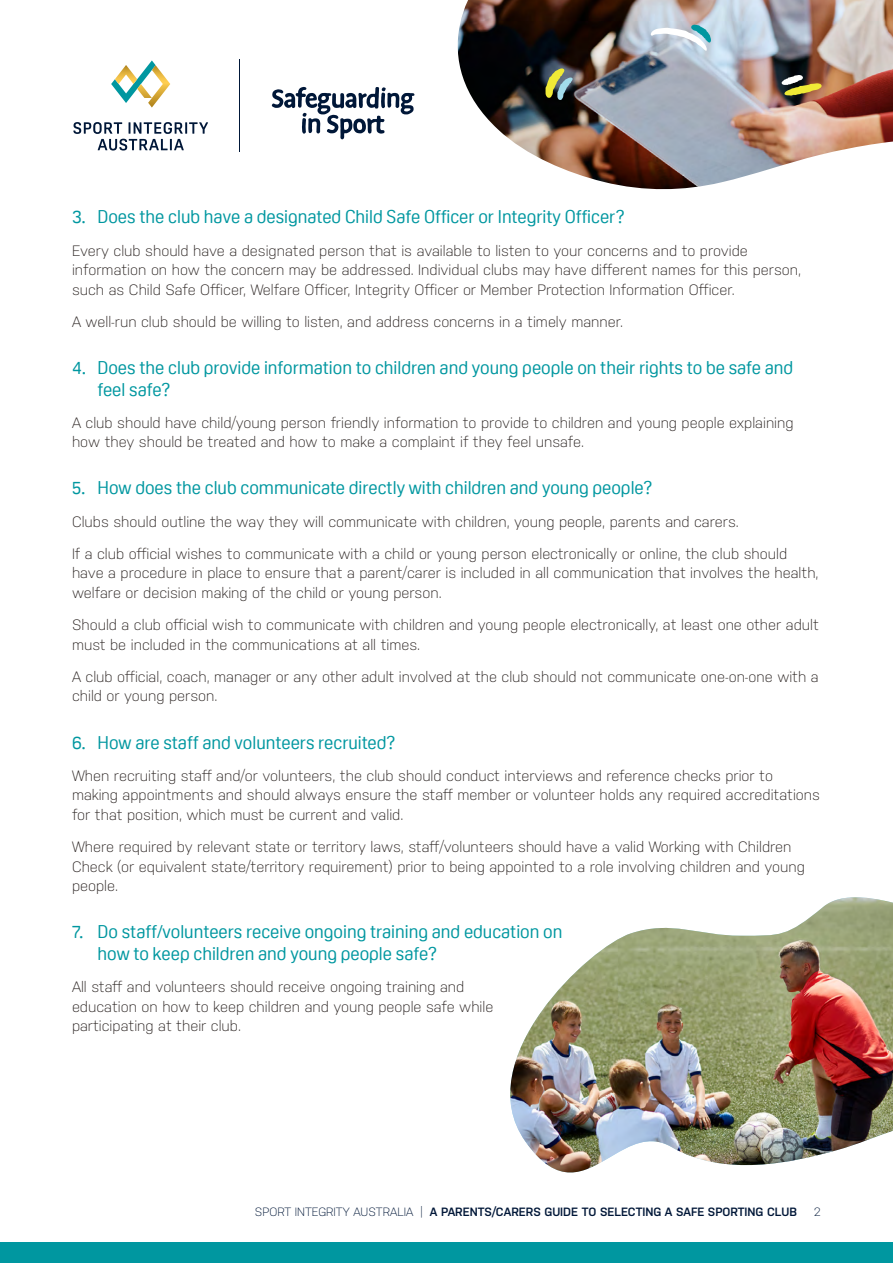
<style>
.page{position:relative;width:893px;height:1263px;background:#fff}
.page>*{position:absolute;margin:0;border:0;box-sizing:border-box;transform-origin:0 0}
.H3-numbered{font:18px/21.6px "Oscine";color:#0097a0}
.Body{font:300 15px/19.5px "Nudista";color:#292220}
.t1{font:600 12px "Nudista";color:#001738}
.t2{font:300 12px "Nudista";color:#001738}
.s1{font-weight:300}
</style>
<div class="page">
<img style="left:457px;top:0;width:436px;height:190px">
<svg style="left:651px;top:25px;width:60px;height:26px"></svg>
<svg style="left:545px;top:68px;width:28px;height:32px"></svg>
<svg style="left:781px;top:75px;width:41px;height:21px"></svg>
<svg style="left:73px;top:122px;width:135px;height:29px"></svg>
<hr style="left:240px;top:59px;width:1px;height:93px;background:#001738">
<svg style="left:272px;top:87px;width:142px;height:52px"></svg>
<svg style="left:111px;top:60px;width:59px;height:48px"></svg>
<img style="left:510px;top:897px;width:383px;height:276px">
<div style="left:0;top:1242px;width:893px;height:21px;background:#0097a0"></div>
<h3 class="H3-numbered" style="left:72px;top:206px;width:554px">3. Does the club have a designated Child Safe Officer or Integrity Officer?</h3>
<p class="Body" style="left:72px;top:240px;width:731px">Every club should have a designated person that is available to listen to your concerns and to provide information on how the concern may be addressed. Individual clubs may have different names for this person, such as Child Safe Officer, Welfare Officer, Integrity Officer or Member Protection Information Officer.</p>
<p class="Body" style="left:72px;top:312px;width:553px">A well-run club should be willing to listen, and address concerns in a timely manner.</p>
<h3 class="H3-numbered" style="left:98px;top:357px;width:697px;text-indent:-26px">4. Does the club provide information to children and young people on their rights to be safe and feel safe?</h3>
<p class="Body" style="left:72px;top:413px;width:723px">A club should have child/young person friendly information to provide to children and young people explaining how they should be treated and how to make a complaint if they feel unsafe.</p>
<h3 class="H3-numbered" style="left:72px;top:477px;width:582px">5. How does the club communicate directly with children and young people?</h3>
<p class="Body" style="left:72px;top:512px;width:668px">Clubs should outline the way they will communicate with children, young people, parents and carers.</p>
<p class="Body" style="left:72px;top:544px;width:748px">If a club official wishes to communicate with a child or young person electronically or online, the club should have a procedure in place to ensure that a parent/carer is included in all communication that involves the health, welfare or decision making of the child or young person.</p>
<p class="Body" style="left:72px;top:615px;width:748px">Should a club official wish to communicate with children and young people electronically, at least one other adult must be included in the communications at all times.</p>
<p class="Body" style="left:72px;top:667px;width:748px">A club official, coach, manager or any other adult involved at the club should not communicate one-on-one with a child or young person.</p>
<h3 class="H3-numbered" style="left:72px;top:731px;width:325px">6. How are staff and volunteers recruited?</h3>
<p class="Body" style="left:72px;top:766px;width:750px">When recruiting staff and/or volunteers, the club should conduct interviews and reference checks prior to making appointments and should always ensure the staff member or volunteer holds any required accreditations for that position, which must be current and valid.</p>
<p class="Body" style="left:72px;top:837px;width:734px">Where required by relevant state or territory laws, staff/volunteers should have a valid Working with Children<br>Check (or equivalent state/territory requirement) prior to being appointed to a role involving children and young people.</p>
<h3 class="H3-numbered" style="left:98px;top:921px;width:466px;text-indent:-26px">7. Do staff/volunteers receive ongoing training and education on how to keep children and young people safe?</h3>
<p class="Body" style="left:72px;top:977px;width:423px">All staff and volunteers should receive ongoing training and education on how to keep children and young people safe while participating at their club.</p>
<p class="t1" style="left:255px;top:1205px;width:544px"><span class="s1">SPORT INTEGRITY AUSTRALIA |</span> A PARENTS/CARERS GUIDE TO SELECTING A SAFE SPORTING CLUB</p>
<p class="t2" style="left:814px;top:1205px;width:9px">2</p>
</div>
